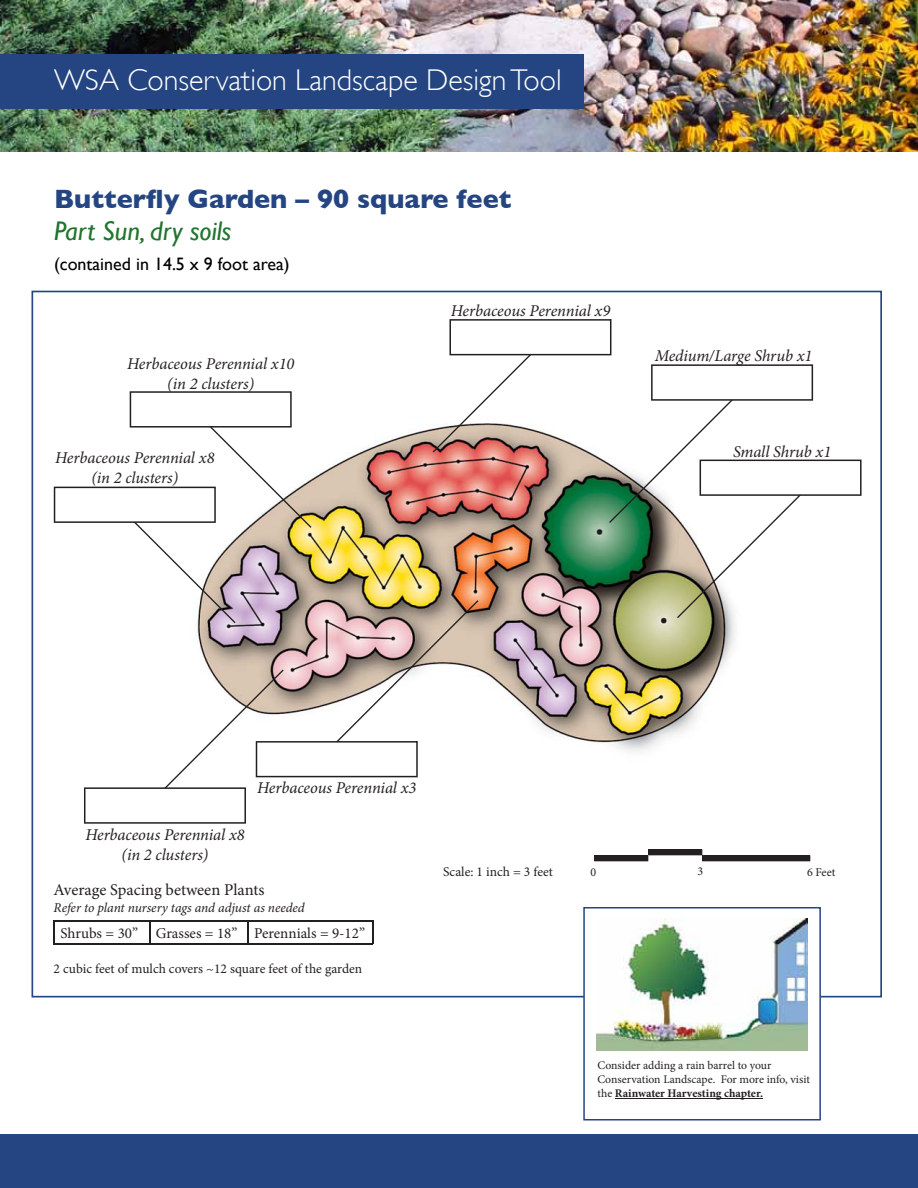
<style>
.page{position:relative;width:918px;height:1188px;background:#fff}
.page>*{position:absolute;margin:0;border:0;box-sizing:border-box;transform-origin:0 0}
.t1{font:300 30px "Gill Sans";color:#fff}
.t2{font:700 27px "Gill Sans";color:#244581}
.t3{font:italic 27px "Gill Sans";color:#20742e}
.t4{font:18px "Gill Sans";color:#000}
.t5{font:italic 16.5px/19.8px "Minion Pro";letter-spacing:-.005em;color:#231f20;text-align:center}
.t6{font:16.5px "Minion Pro";color:#231f20}
.t7{font:15px "Minion Pro";color:#231f20}
.t8{font:13.5px "Minion Pro";color:#231f20}
.t9{font:italic 13.5px "Minion Pro";letter-spacing:-.005em;color:#231f20}
.t10{font:12px "Minion Pro";color:#231f20}
.t11{font:11.7px/14.1px "Minion Pro";color:#231f20}
.s1{font-weight:700}
</style>
<div class="page">
<img style="left:0;top:0;width:918px;height:151px">
<div style="left:0;top:54px;width:583px;height:55px;background:#244581"></div>
<div style="left:0;top:1134px;width:918px;height:54px;background:#244581"></div>
<hr style="left:54px;top:921px;width:96px;height:1px;background:#231f20">
<svg style="left:54px;top:922px;width:1px;height:22px"></svg>
<hr style="left:150px;top:921px;width:98px;height:1px;background:#231f20">
<hr style="left:149px;top:922px;width:2px;height:22px;background:#231f20">
<hr style="left:248px;top:921px;width:125px;height:1px;background:#231f20">
<hr style="left:247px;top:922px;width:2px;height:22px;background:#231f20">
<svg style="left:372px;top:922px;width:1px;height:22px"></svg>
<hr style="left:54px;top:944px;width:319px;height:1px;background:#231f20">
<svg style="left:54px;top:319px;width:808px;height:505px"></svg>
<svg style="left:594px;top:849px;width:216px;height:12px"></svg>
<img style="left:597px;top:919px;width:211px;height:132px">
<hr style="left:615px;top:1098px;width:148px;height:1px;background:#231f20">
<div style="left:583px;top:907px;width:238px;height:213px;border:2px solid #244581"></div>
<h1 class="t1" style="left:54px;top:56px;width:509px">WSA Conservation Landscape Design Tool</h1>
<h2 class="t2" style="left:54px;top:183px;width:459px">Butterfly Garden – 90 square feet</h2>
<h2 class="t3" style="left:54px;top:215px;width:179px">Part Sun, dry soils</h2>
<p class="t4" style="left:54px;top:253px;width:237px">(contained in 14.5 x 9 foot area)</p>
<p class="t5" style="left:127px;top:354px;width:169px">Herbaceous Perennial x10 (in 2 clusters)</p>
<p class="t5" style="left:55px;top:448px;width:161px">Herbaceous Perennial x8 (in 2 clusters)</p>
<p class="t5" style="left:451px;top:301px;width:161px">Herbaceous Perennial x9</p>
<p class="t5" style="left:655px;top:346px;width:159px">Medium/Large Shrub x1</p>
<p class="t5" style="left:733px;top:441px;width:100px">Small Shrub x1</p>
<p class="t5" style="left:257px;top:778px;width:161px">Herbaceous Perennial x3</p>
<p class="t5" style="left:85px;top:825px;width:161px">Herbaceous Perennial x8 (in 2 clusters)</p>
<p class="t6" style="left:54px;top:879px;width:212px">Average Spacing between Plants</p>
<p class="t9" style="left:54px;top:898px;width:253px">Refer to plant nursery tags and adjust as needed</p>
<p class="t7" style="left:60px;top:924px;width:306px">Shrubs = 30” Grasses = 18” Perennials = 9-12”</p>
<p class="t8" style="left:54px;top:960px;width:310px">2 cubic feet of mulch covers ~12 square feet of the garden</p>
<p class="t8" style="left:443px;top:862px;width:112px">Scale: 1 inch = 3 feet</p>
<p class="t10" style="left:590px;top:864px;width:7px">0</p>
<p class="t10" style="left:697px;top:863px;width:7px">3</p>
<p class="t10" style="left:807px;top:864px;width:30px">6 Feet</p>
<p class="t11" style="left:598px;top:1059px;width:214px">Consider adding a rain barrel to your<br>Conservation Landscape. For more info, visit the <span class="s1">Rainwater Harvesting chapter.</span></p>
</div>
